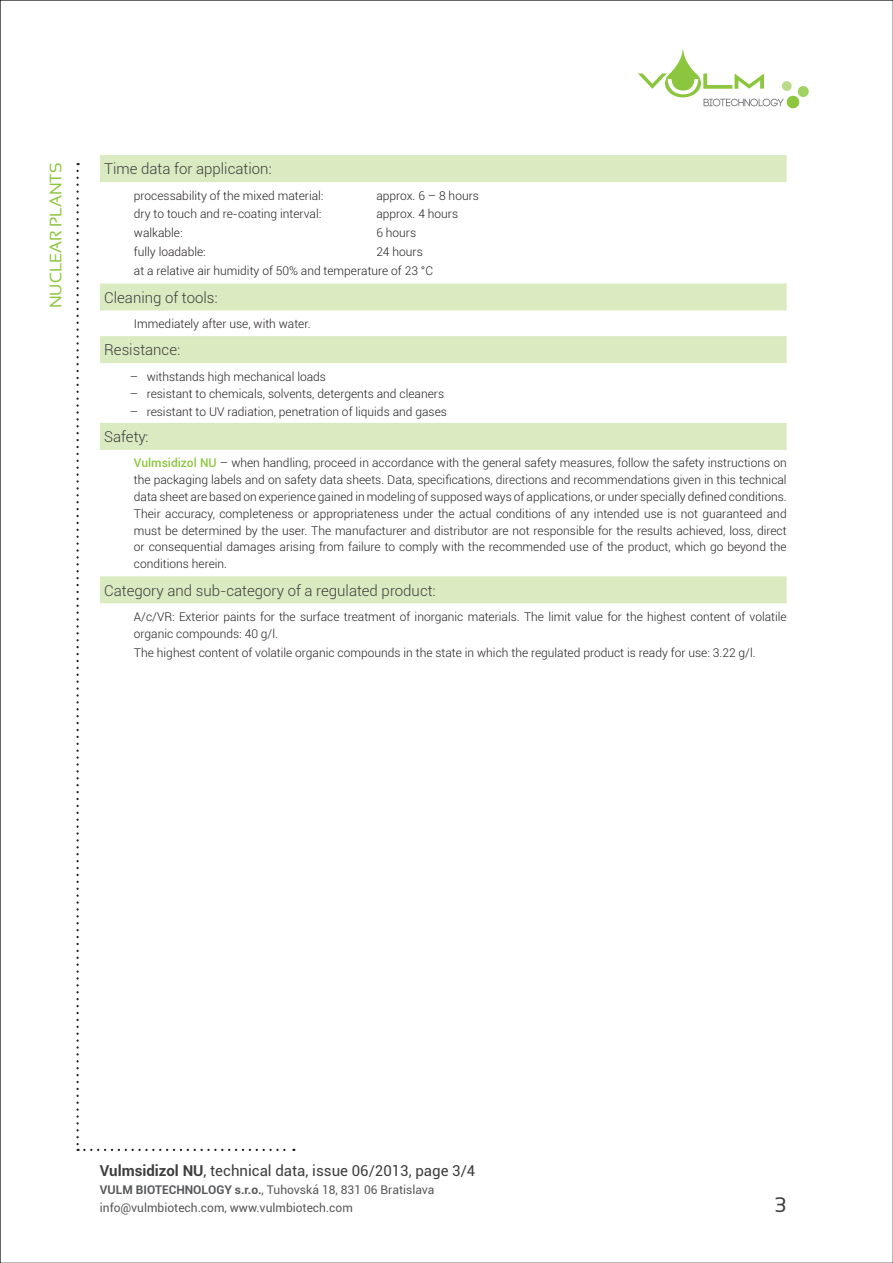
<style>
.page{position:relative;width:893px;height:1263px;background:#fff}
.page>*{position:absolute;margin:0;border:0;box-sizing:border-box;transform-origin:0 0}
.t1{font:21px "Sansation";color:#3e3e3f}
.t2{font:16.5px "Sansation";color:#8bc63e}
.t3{font:300 15px "Roboto";color:#3e3e3f}
.t4{font:15px "Roboto";color:#3e3e3f}
.t5{font:300 12px/16.8px "Roboto";color:#231f20}
.t6{font:12px/18px "Roboto";color:#57585a}
.s1{font-weight:500;color:#8bc63e}
.s2{font-weight:700}
</style>
<div class="page">
<div style="left:100px;top:155px;width:687px;height:27px;background:#daeac1"></div>
<div style="left:100px;top:283px;width:687px;height:27px;background:#daeac1"></div>
<div style="left:100px;top:336px;width:687px;height:27px;background:#daeac1"></div>
<div style="left:100px;top:423px;width:687px;height:27px;background:#daeac1"></div>
<div style="left:100px;top:576px;width:687px;height:27px;background:#daeac1"></div>
<svg style="left:76px;top:171px;width:218px;height:980px"></svg>
<svg style="left:638px;top:48px;width:171px;height:61px"></svg>
<h2 class="t2" style="left:46px;top:308px;width:147px;rotate:-90deg">NUCLEAR PLANTS</h2>
<p class="t3" style="left:104px;top:158px;width:169px">Time data for application:</p>
<p class="t5" style="left:134px;top:186px;width:191px">processability of the mixed material:</p>
<p class="t5" style="left:376px;top:186px;width:104px">approx. 6 – 8 hours</p>
<p class="t5" style="left:134px;top:205px;width:189px">dry to touch and re-coating interval:</p>
<p class="t5" style="left:376px;top:205px;width:83px">approx. 4 hours</p>
<p class="t5" style="left:134px;top:224px;width:50px">walkable:</p>
<p class="t5" style="left:376px;top:224px;width:41px">6 hours</p>
<p class="t5" style="left:134px;top:243px;width:73px">fully loadable:</p>
<p class="t5" style="left:134px;top:242px;width:301px;line-height:18.9px;text-indent:242px">24 hours at a relative air humidity of 50% and temperature of 23 °C</p>
<p class="t3" style="left:104px;top:287px;width:115px">Cleaning of tools:</p>
<p class="t5" style="left:134px;top:315px;width:178px">Immediately after use, with water.</p>
<p class="t3" style="left:104px;top:340px;width:78px">Resistance:</p>
<p class="t5" style="left:130px;top:367px;width:198px">– withstands high mechanical loads</p>
<p class="t5" style="left:130px;top:385px;width:316px">– resistant to chemicals, solvents, detergents and cleaners</p>
<p class="t5" style="left:130px;top:403px;width:319px">– resistant to UV radiation, penetration of liquids and gases</p>
<p class="t3" style="left:104px;top:426px;width:46px">Safety:</p>
<p class="t5" style="left:134px;top:454px;width:654px;text-align:justify"><span class="s1">Vulmsidizol NU</span> – when handling, proceed in accordance with the general safety measures, follow the safety instructions on the packaging labels and on safety data sheets. Data, specifications, directions and recommendations given in this technical data sheet are based on experience gained in modeling of supposed ways of applications, or under specially defined conditions.<br>Their accuracy, completeness or appropriateness under the actual conditions of any intended use is not guaranteed and must be determined by the user. The manufacturer and distributor are not responsible for the results achieved, loss, direct or consequential damages arising from failure to comply with the recommended use of the product, which go beyond the conditions herein.</p>
<p class="t3" style="left:104px;top:580px;width:333px">Category and sub-category of a regulated product:</p>
<p class="t5" style="left:134px;top:608px;width:654px">A/c/VR: Exterior paints for the surface treatment of inorganic materials. The limit value for the highest content of volatile organic compounds: 40 g/l.</p>
<p class="t5" style="left:134px;top:643px;width:623px">The highest content of volatile organic compounds in the state in which the regulated product is ready for use: 3.22 g/l.</p>
<p class="t4" style="left:100px;top:1160px;width:377px"><span class="s2">Vulmsidizol NU</span>, technical data, issue 06/2013, page 3/4</p>
<p class="t6" style="left:100px;top:1181px;width:336px"><span class="s2">VULM BIOTECHNOLOGY s.r.o.</span>, Tuhovská 18, 831 06 Bratislava info@vulmbiotech.com, www.vulmbiotech.com</p>
<h1 class="t1" style="left:775px;top:1193px;width:13px">3</h1>
</div>
